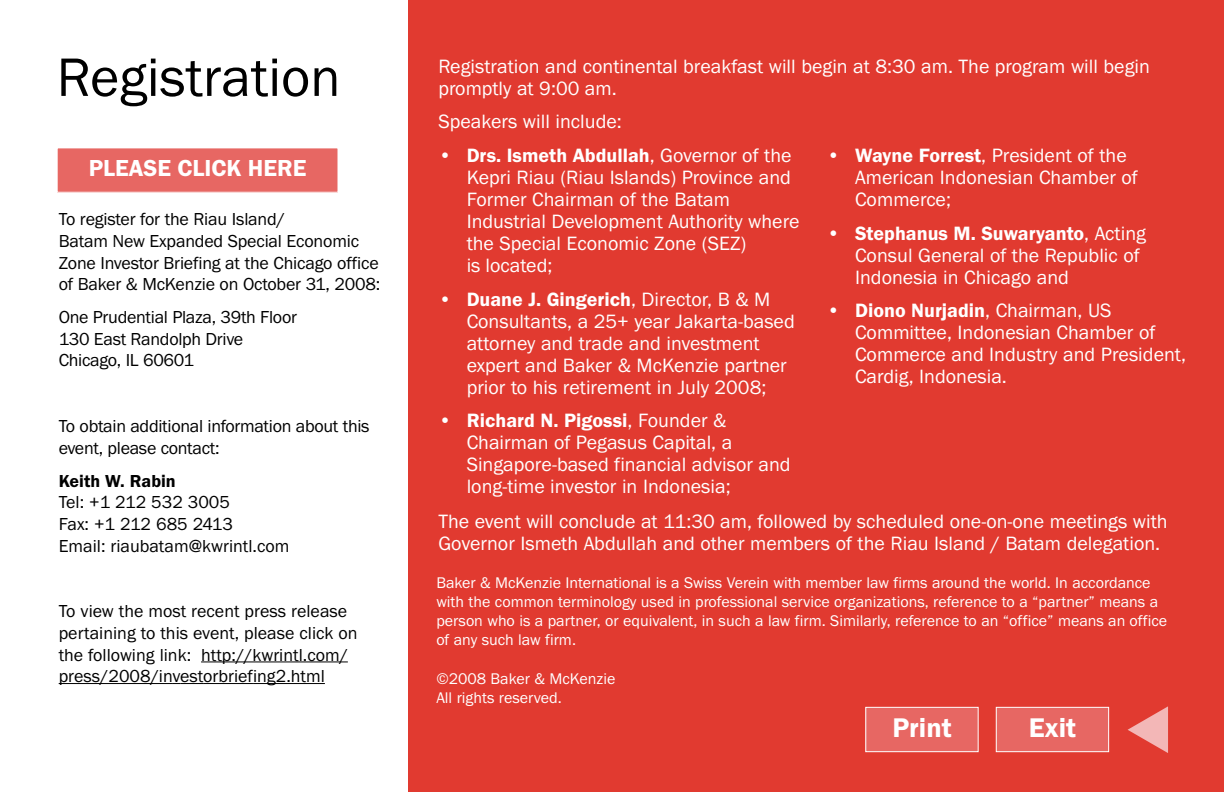
<style>
.page{position:relative;width:1224px;height:792px;background:#fff}
.page>*{position:absolute;margin:0;border:0;box-sizing:border-box;transform-origin:0 0}
.t1{font:56px "Franklin Gothic";color:#000}
.t2{font:600 28px "Franklin Gothic";color:#fff}
.t3{font:600 24px "Franklin Gothic";color:#fff}
.t4{font:20px/22px "Franklin Gothic";color:#fff}
.t5{font:18px/21.6px "Franklin Gothic";letter-spacing:-.01em;color:#000}
.t6{font:600 18px "Franklin Gothic";color:#000}
.t7{font:16px/19.2px "Franklin Gothic";color:#fff}
.s1{font-weight:600}
</style>
<div class="page">
<div style="left:408px;top:0;width:816px;height:792px;background:#e13a30"></div>
<hr style="left:201px;top:661px;width:147px;height:1px;background:#000">
<hr style="left:59px;top:683px;width:114px;height:1px;background:#000">
<svg style="left:172px;top:683px;width:31px;height:1px"></svg>
<hr style="left:203px;top:683px;width:50px;height:1px;background:#000">
<hr style="left:253px;top:683px;width:72px;height:1px;background:#000">
<div style="left:996px;top:707px;width:113px;height:45px;background:#e76763"></div>
<div style="left:996px;top:707px;width:113px;height:45px;border:1px solid #fff"></div>
<div style="left:866px;top:707px;width:112px;height:45px;background:#e76763"></div>
<div style="left:865px;top:707px;width:114px;height:45px;border:1px solid #fff"></div>
<div style="left:57px;top:148px;width:281px;height:44px;background:#e76763"></div>
<div style="left:57px;top:147px;width:282px;height:46px;border:1px solid #fff"></div>
<h1 class="t1" style="left:57px;top:42px;width:285px">Registration</h1>
<p class="t4" style="left:438px;top:55px;width:713px">Registration and continental breakfast will begin at 8:30 am. The program will begin promptly at 9:00 am.</p>
<p class="t4" style="left:438px;top:111px;width:185px">Speakers will include:</p>
<p class="t4" style="left:467px;top:145px;width:335px;text-indent:-28px">• <span class="s1">Drs. Ismeth Abdullah</span>, Governor of the<br>Kepri Riau (Riau Islands) Province and<br>Former Chairman of the Batam<br>Industrial Development Authority where the Special Economic Zone (SEZ)<br>is located;</p>
<p class="t4" style="left:467px;top:288px;width:330px;text-indent:-28px">• <span class="s1">Duane J. Gingerich</span>, Director, B &amp; M Consultants, a 25+ year Jakarta-based attorney and trade and investment expert and Baker &amp; McKenzie partner prior to his retirement in July 2008;</p>
<p class="t4" style="left:467px;top:410px;width:326px;text-indent:-28px">• <span class="s1">Richard N. Pigossi</span>, Founder &amp; Chairman of Pegasus Capital, a Singapore-based financial advisor and long-time investor in Indonesia;</p>
<p class="t4" style="left:855px;top:145px;width:284px;text-indent:-28px">• <span class="s1">Wayne Forrest</span>, President of the<br>American Indonesian Chamber of<br>Commerce;</p>
<p class="t4" style="left:855px;top:222px;width:292px;text-indent:-28px">• <span class="s1">Stephanus M. Suwaryanto</span>, Acting<br>Consul General of the Republic of<br>Indonesia in Chicago and</p>
<p class="t4" style="left:855px;top:300px;width:333px;text-indent:-28px">• <span class="s1">Diono Nurjadin</span>, Chairman, US<br>Committee, Indonesian Chamber of<br>Commerce and Industry and President,<br>Cardig, Indonesia.</p>
<p class="t3" style="left:89px;top:153px;width:219px">PLEASE CLICK HERE</p>
<p class="t5" style="left:59px;top:209px;width:323px">To register for the Riau Island/<br>Batam New Expanded Special Economic Zone Investor Briefing at the Chicago office of Baker &amp; McKenzie on October 31, 2008:</p>
<p class="t5" style="left:59px;top:307px;width:240px">One Prudential Plaza, 39th Floor<br>130 East Randolph Drive<br>Chicago, IL 60601</p>
<p class="t5" style="left:59px;top:416px;width:312px">To obtain additional information about this event, please contact:</p>
<p class="t6" style="left:59px;top:470px;width:119px">Keith W. Rabin</p>
<p class="t5" style="left:59px;top:492px;width:232px">Tel: +1 212 532 3005<br>Fax: +1 212 685 2413<br>Email: riaubatam@kwrintl.com</p>
<p class="t4" style="left:438px;top:510px;width:731px">The event will conclude at 11:30 am, followed by scheduled one-on-one meetings with<br>Governor Ismeth Abdullah and other members of the Riau Island / Batam delegation.</p>
<p class="t5" style="left:59px;top:601px;width:300px">To view the most recent press release pertaining to this event, please click on the following link: http://kwrintl.com/ press/2008/investorbriefing2.html</p>
<p class="t7" style="left:436px;top:573px;width:732px">Baker &amp; McKenzie International is a Swiss Verein with member law firms around the world. In accordance with the common terminology used in professional service organizations, reference to a “partner” means a person who is a partner, or equivalent, in such a law firm. Similarly, reference to an “office” means an office of any such law firm.</p>
<p class="t7" style="left:436px;top:669px;width:181px">©2008 Baker &amp; McKenzie<br>All rights reserved.</p>
<h2 class="t2" style="left:892px;top:710px;width:61px">Print</h2>
<h2 class="t2" style="left:1029px;top:710px;width:49px">Exit</h2>
</div>
